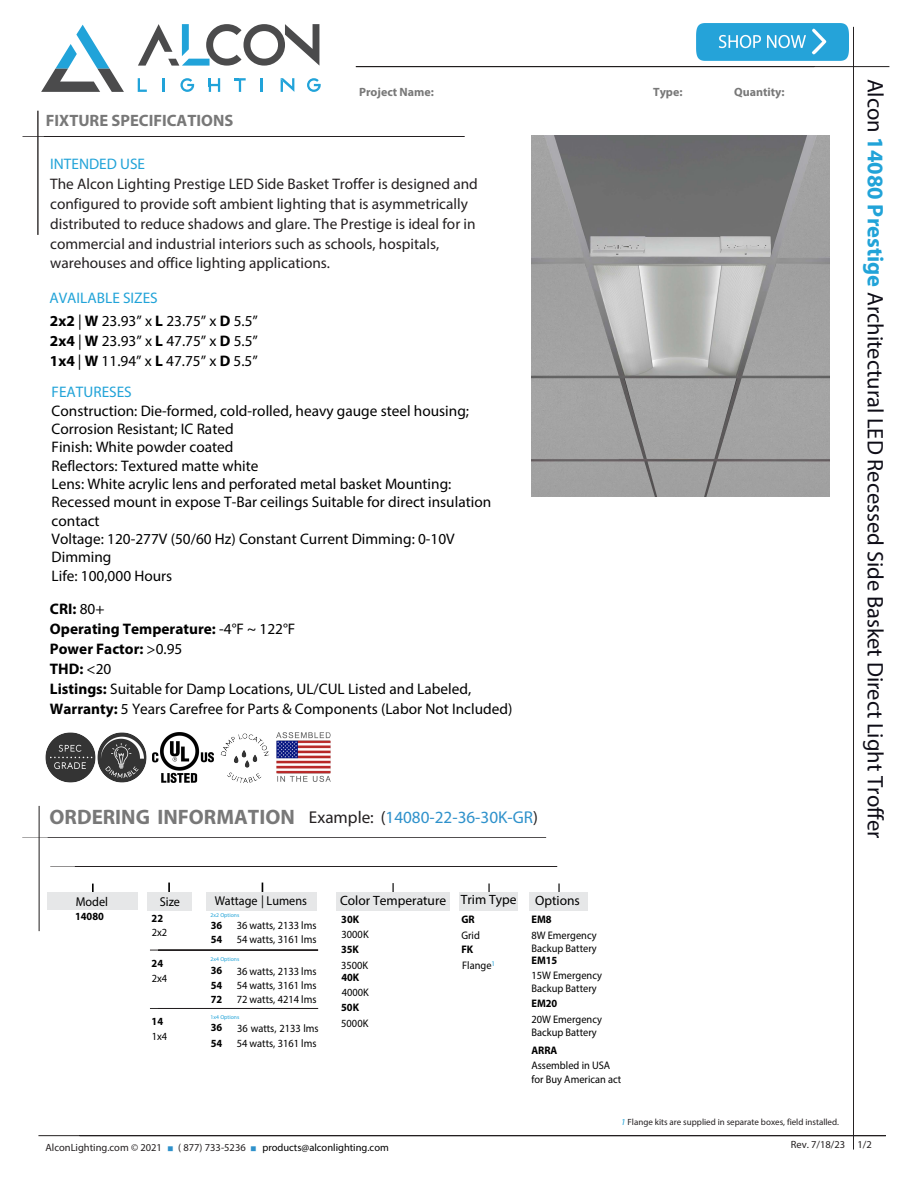
<style>
.page{position:relative;width:918px;height:1188px;background:#fff}
.page>*{position:absolute;margin:0;border:0;box-sizing:border-box;transform-origin:0 0}
.t1{font:22.5px "Myriad Pro";color:#0e0d17}
.t2{font:700 21px "Myriad Pro";color:#787878}
.t3{font:700 16.5px "Myriad Pro";color:#787878}
.t4{font:15.3px/18.3px "Myriad Pro";color:#000}
.t5{font:15.3px/19.8px "Myriad Pro";color:#231f20}
.t6{font:15.3px "Myriad Pro";color:#21a3d8}
.t7{font:13.5px "Myriad Pro";color:#000}
.t8{font:12.75px "Myriad Pro";color:#000;scale:.95 1}
.t9{font:700 12px "Myriad Pro";color:#787878}
.t10{font:10.95px/13.2px "Myriad Pro";color:#000;scale:.95 1}
.t11{font:700 10.95px "Myriad Pro";color:#000;scale:.95 1}
.t12{font:10.5px "Myriad Pro";color:#231f20}
.t13{font:9px "Myriad Pro";color:#231f20}
.t14{font:5.7px "Myriad Pro";color:#21a3d8}
.s1{color:#21a3d8}
.s2{font-weight:700}
.s3{font-weight:400;font-size:17.1px;color:#231f20}
.s4{font-weight:400;font-size:17.1px;color:#2e91cb}
.s5{font-style:italic;color:#21a3d8}
.s6{font-weight:700;color:#21a3d8}
.s7{font-family:"Koz Min Pr 6 N";font-size:6px;color:#2e91cb}
.s8{color:#000}
</style>
<div class="page">
<img style="left:531px;top:136px;width:299px;height:360px">
<img style="left:696px;top:24px;width:153px;height:37px">
<svg style="left:138px;top:24px;width:181px;height:42px"></svg>
<svg style="left:138px;top:78px;width:9px;height:14px"></svg>
<svg style="left:163px;top:78px;width:2px;height:14px"></svg>
<svg style="left:209px;top:78px;width:11px;height:14px"></svg>
<svg style="left:234px;top:78px;width:12px;height:14px"></svg>
<svg style="left:281px;top:78px;width:13px;height:14px"></svg>
<svg style="left:180px;top:78px;width:15px;height:14px"></svg>
<svg style="left:307px;top:78px;width:14px;height:14px"></svg>
<hr style="left:260px;top:78px;width:3px;height:14px;background:#21a3d9">
<svg style="left:41px;top:25px;width:83px;height:67px"></svg>
<hr style="left:356px;top:66px;width:533px;height:1px;background:#211e1e">
<hr style="left:38px;top:1135px;width:848px;height:1px;background:#231f20">
<hr style="left:853px;top:27px;width:1px;height:1123px;background:#231f20">
<hr style="left:23px;top:136px;width:441px;height:1px;background:#231f20">
<hr style="left:38px;top:111px;width:1px;height:124px;background:#231f20">
<hr style="left:39px;top:806px;width:1px;height:125px;background:#231f20">
<hr style="left:22px;top:837px;width:524px;height:1px;background:#231f20">
<img style="left:46px;top:733px;width:101px;height:49px">
<div style="left:48px;top:893px;width:90px;height:17px;background:#e6e7e8"></div>
<div style="left:147px;top:892px;width:45px;height:19px;background:#e6e7e8"></div>
<div style="left:336px;top:892px;width:114px;height:19px;background:#e6e7e8"></div>
<div style="left:530px;top:892px;width:58px;height:19px;background:#e6e7e8"></div>
<div style="left:207px;top:892px;width:110px;height:19px;background:#e6e7e8"></div>
<hr style="left:150px;top:950px;width:168px;height:1px;background:#231f20">
<hr style="left:50px;top:866px;width:507px;height:1px;background:#231f20">
<hr style="left:150px;top:1008px;width:168px;height:1px;background:#231f20">
<div style="left:460px;top:892px;width:58px;height:19px;background:#e6e7e8"></div>
<img style="left:220px;top:733px;width:49px;height:50px">
<img style="left:153px;top:732px;width:60px;height:50px">
<img style="left:276px;top:732px;width:55px;height:50px">
<p class="t3" style="left:46px;top:110px;width:189px">FIXTURE SPECIFICATIONS</p>
<p class="t9" style="left:359px;top:84px;width:76px">Project Name:</p>
<p class="t9" style="left:653px;top:84px;width:31px">Type:</p>
<p class="t9" style="left:734px;top:84px;width:52px">Quantity:</p>
<p class="t6" style="left:50px;top:154px;width:96px">INTENDED USE</p>
<p class="t5" style="left:50px;top:174px;width:429px">The Alcon Lighting Prestige LED Side Basket Troffer is designed and configured to provide soft ambient lighting that is asymmetrically distributed to reduce shadows and glare. The Prestige is ideal for in commercial and industrial interiors such as schools, hospitals, warehouses and office lighting applications.</p>
<p class="t4" style="left:49px;top:285px;width:210px;line-height:23.7px"><span class="s1">AVAILABLE SIZES<br></span><span class="s2">2x2</span> | <span class="s2">W</span> 23.93” x <span class="s2">L</span> 23.75” x <span class="s2">D</span> 5.5”</p>
<p class="t4" style="left:50px;top:331px;width:210px;line-height:20px"><span class="s2">2x4</span> | <span class="s2">W</span> 23.93” x <span class="s2">L</span> 47.75” x <span class="s2">D</span> 5.5”<br><span class="s2">1x4</span> | <span class="s2">W</span> 11.94” x <span class="s2">L</span> 47.75” x <span class="s2">D</span> 5.5”</p>
<p class="t6" style="left:52px;top:383px;width:82px">FEATURESES</p>
<p class="t4" style="left:52px;top:401px;width:441px">Construction: Die-formed, cold-rolled, heavy gauge steel housing; Corrosion Resistant; IC Rated<br>Finish: White powder coated<br>Reflectors: Textured matte white<br>Lens: White acrylic lens and perforated metal basket Mounting:<br>Recessed mount in expose T-Bar ceilings Suitable for direct insulation contact<br>Voltage: 120-277V (50/60 Hz) Constant Current Dimming: 0-10V Dimming<br>Life: 100,000 Hours</p>
<p class="t4" style="left:50px;top:598px;width:464px;line-height:20px"><span class="s2">CRI:</span> 80+<br><span class="s2">Operating Temperature:</span> -4°F ~ 122°F<br><span class="s2">Power Factor:</span> &gt;0.95<br><span class="s2">THD:</span> &lt;20<br><span class="s2">Listings:</span> Suitable for Damp Locations, UL/CUL Listed and Labeled, <span class="s2">Warranty:</span> 5 Years Carefree for Parts &amp; Components (Labor Not Included)</p>
<h2 class="t2" style="left:50px;top:803px;width:490px">ORDERING INFORMATION <span class="s3">Example: (</span><span class="s4">14080-22-36-30K-GR</span><span class="s3">)</span></h2>
<p class="t8" style="left:76px;top:894px;width:36px">Model</p>
<p class="t11" style="left:75px;top:910px;width:32px">14080</p>
<p class="t8" style="left:160px;top:894px;width:23px">Size</p>
<p class="t11" style="left:152px;top:911px;width:14px">22</p>
<p class="t10" style="left:152px;top:925px;width:18px">2x2</p>
<p class="t11" style="left:152px;top:956px;width:14px">24</p>
<p class="t10" style="left:152px;top:972px;width:18px">2x4</p>
<p class="t11" style="left:152px;top:1014px;width:14px">14</p>
<p class="t10" style="left:152px;top:1030px;width:18px">1x4</p>
<p class="t7" style="left:461px;top:892px;width:57px">Trim Type</p>
<p class="t10" style="left:461px;top:941px;width:37px;line-height:16px"><span class="s2">FK<br></span>Flange<sup>1</sup></p>
<p class="t8" style="left:215px;top:893px;width:99px">Wattage | Lumens</p>
<p class="t7" style="left:535px;top:892px;width:46px">Options</p>
<p class="t11" style="left:211px;top:932px;width:14px">54</p>
<p class="t10" style="left:237px;top:932px;width:86px">54 watts, 3161 lms</p>
<p class="t7" style="left:340px;top:893px;width:108px">Color Temperature</p>
<p class="t14" style="left:211px;top:911px;width:30px">2x2 Options</p>
<p class="t11" style="left:461px;top:912px;width:15px">GR</p>
<p class="t10" style="left:461px;top:928px;width:21px">Grid</p>
<p class="t11" style="left:341px;top:913px;width:20px">30K</p>
<p class="t10" style="left:342px;top:927px;width:30px">3000K</p>
<p class="t11" style="left:341px;top:943px;width:20px">35K</p>
<p class="t10" style="left:341px;top:958px;width:30px">3500K</p>
<p class="t11" style="left:531px;top:913px;width:23px">EM8</p>
<p class="t10" style="left:531px;top:928px;width:70px">8W Emergency<br>Backup Battery</p>
<p class="t11" style="left:211px;top:919px;width:14px">36</p>
<p class="t10" style="left:237px;top:919px;width:86px">36 watts, 2133 lms</p>
<p class="t14" style="left:211px;top:956px;width:30px">2x4 Options</p>
<p class="t11" style="left:531px;top:954px;width:29px">EM15</p>
<p class="t11" style="left:211px;top:963px;width:14px">36</p>
<p class="t10" style="left:237px;top:964px;width:86px">36 watts, 2133 lms</p>
<p class="t11" style="left:211px;top:992px;width:14px">72</p>
<p class="t10" style="left:237px;top:993px;width:86px">72 watts, 4214 lms</p>
<p class="t10" style="left:531px;top:969px;width:76px;line-height:12.8px">15W Emergency<br>Backup Battery</p>
<p class="t11" style="left:341px;top:970px;width:20px">40K</p>
<p class="t10" style="left:342px;top:985px;width:30px">4000K</p>
<p class="t11" style="left:341px;top:1000px;width:20px">50K</p>
<p class="t10" style="left:341px;top:1016px;width:30px">5000K</p>
<p class="t11" style="left:211px;top:978px;width:14px">54</p>
<p class="t10" style="left:237px;top:979px;width:86px">54 watts, 3161 lms</p>
<p class="t11" style="left:531px;top:997px;width:29px">EM20</p>
<p class="t10" style="left:531px;top:1013px;width:76px;line-height:12.3px">20W Emergency<br>Backup Battery</p>
<p class="t14" style="left:211px;top:1014px;width:30px">1x4 Options</p>
<p class="t11" style="left:211px;top:1020px;width:14px">36</p>
<p class="t10" style="left:237px;top:1021px;width:87px">36 watts, 2133 lms</p>
<p class="t11" style="left:211px;top:1036px;width:14px">54</p>
<p class="t10" style="left:237px;top:1037px;width:86px">54 watts, 3161 lms</p>
<p class="t11" style="left:531px;top:1044px;width:29px">ARRA</p>
<p class="t10" style="left:531px;top:1059px;width:96px">Assembled in USA for Buy American act</p>
<p class="t13" style="left:621px;top:1116px;width:219px"><span class="s5">1</span> Flange kits are supplied in separate boxes, field installed.</p>
<h1 class="t1" style="left:889px;top:79px;width:761px;rotate:90deg">Alcon <span class="s6">14080 Prestige</span> Architectural LED Recessed Side Basket Direct Light Troffer</h1>
<p class="t12" style="left:45px;top:1141px;width:345px">AlconLighting.com © 2021 <span class="s7">■</span> ( 877) 733-5236 <span class="s7">■</span> <span class="s8">products@alconlighting.com</span></p>
<p class="t12" style="left:791px;top:1138px;width:82px">Rev. 7/18/23 1/2</p>
</div>
